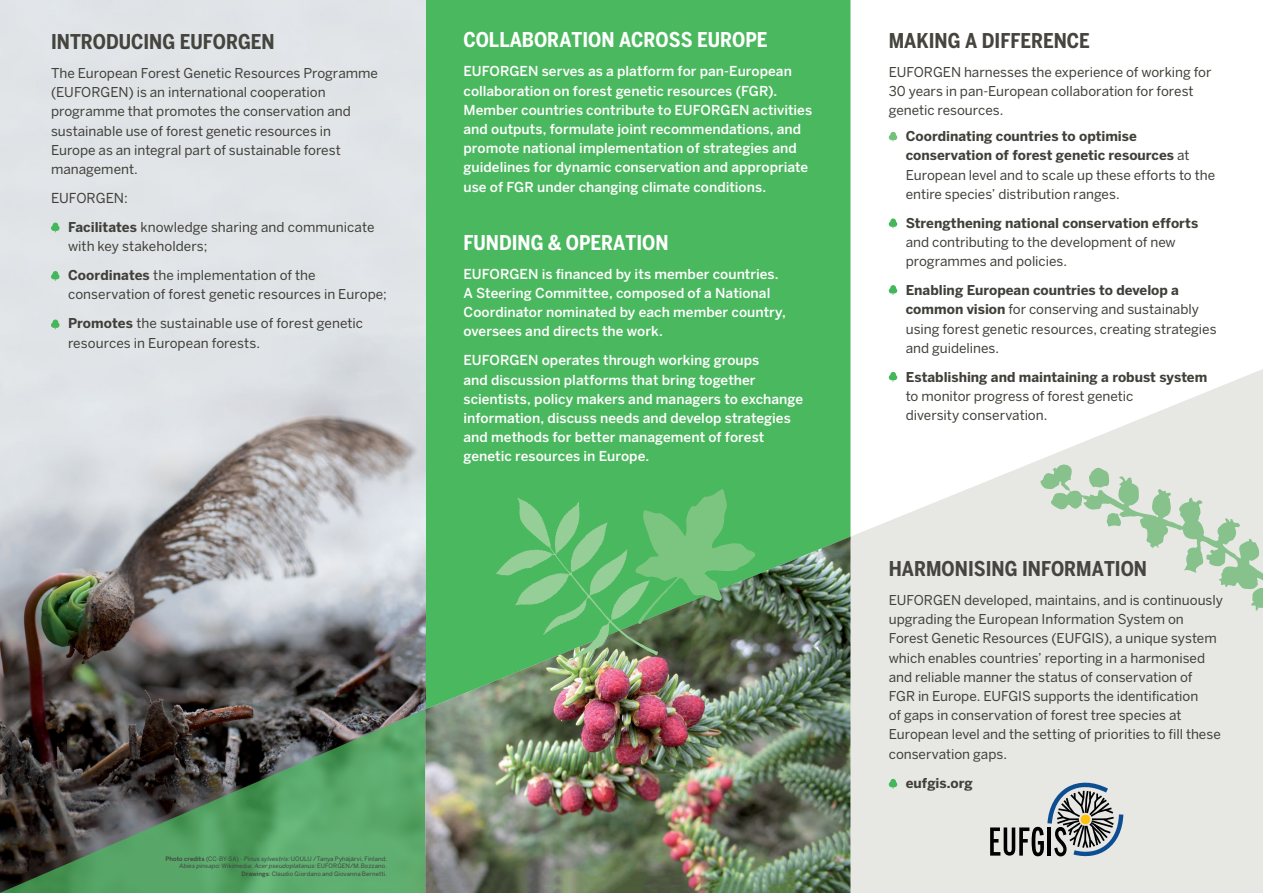
<style>
.page{position:relative;width:1263px;height:893px;background:#fff}
.page>*{position:absolute;margin:0;border:0;box-sizing:border-box;transform-origin:0 0}
.t1{font:700 20.25px "Benton Sans Cond";color:#45443e}
.t2{font:700 20.25px "Benton Sans Cond";color:#fff}
.t3{font:500 13.65px/19.2px "Benton Sans";letter-spacing:.005em;color:#fff}
.t4{font:13.65px "Benton Sans";letter-spacing:-.005em;color:#403f39}
.t5{font:13.5px/19.2px "Benton Sans";color:#403f39}
.t6{font:700 13.5px "Benton Sans";color:#403f39}
.t7{font:6px/7.2px "Benton Sans";letter-spacing:.015em;color:#414042;text-align:right}
.s1{font-weight:700}
.s2{font-weight:500}
.s3{font-style:italic}
.s4{font-size:13.65px}
</style>
<div class="page">
<svg style="left:850px;top:369px;width:413px;height:524px;fill:#e7e7e3"></svg>
<div style="left:425px;top:0;width:425px;height:537px;background:#4ab85e"></div>
<svg style="left:1040px;top:463px;width:223px;height:378px;background:#dfe4dc"></svg>
<svg style="left:1089px;top:467px;width:20px;height:21px"></svg>
<svg style="left:1106px;top:513px;width:15px;height:14px"></svg>
<svg style="left:1239px;top:565px;width:7px;height:7px"></svg>
<img style="left:0;top:0;width:425px;height:709px">
<svg style="left:0;top:709px;width:425px;height:184px;background:#4a6f4f"></svg>
<svg style="left:51px;top:223px;width:9px;height:9px"></svg>
<svg style="left:51px;top:271px;width:9px;height:10px"></svg>
<svg style="left:51px;top:319px;width:9px;height:10px"></svg>
<img style="left:425px;top:537px;width:425px;height:356px">
<svg style="left:495px;top:489px;width:260px;height:171px;background:#5eae67"></svg>
<svg style="left:889px;top:132px;width:8px;height:10px"></svg>
<svg style="left:889px;top:218px;width:8px;height:10px"></svg>
<svg style="left:889px;top:285px;width:8px;height:10px"></svg>
<svg style="left:889px;top:372px;width:8px;height:10px"></svg>
<svg style="left:889px;top:779px;width:8px;height:10px"></svg>
<svg style="left:990px;top:781px;width:133px;height:77px;background:#abafaf"></svg>
<h1 class="t1" style="left:51px;top:29px;width:225px">INTRODUCING EUFORGEN</h1>
<p class="t5" style="left:51px;top:63px;width:329px">The European Forest Genetic Resources Programme (EUFORGEN) is an international cooperation programme that promotes the conservation and sustainable use of forest genetic resources in Europe as an integral part of sustainable forest management.</p>
<p class="t4" style="left:51px;top:190px;width:78px">EUFORGEN:</p>
<p class="t5" style="left:68px;top:217px;width:308px"><span class="s1">Facilitates</span> knowledge sharing and communicate with key stakeholders;</p>
<p class="t5" style="left:68px;top:265px;width:320px"><span class="s1">Coordinates</span> the implementation of the conservation of forest genetic resources in Europe;</p>
<p class="t5" style="left:68px;top:314px;width:297px"><span class="s1">Promotes</span> the sustainable use of forest genetic resources in European forests.</p>
<h1 class="t2" style="left:463px;top:27px;width:306px">COLLABORATION ACROSS EUROPE</h1>
<p class="t3" style="left:463px;top:62px;width:350px">EUFORGEN serves as a platform for pan-European collaboration on forest genetic resources (FGR).<br>Member countries contribute to EUFORGEN activities and outputs, formulate joint recommendations, and promote national implementation of strategies and guidelines for dynamic conservation and appropriate use of FGR under changing climate conditions.</p>
<h1 class="t2" style="left:463px;top:230px;width:206px">FUNDING &amp; OPERATION</h1>
<p class="t3" style="left:463px;top:264px;width:324px">EUFORGEN is financed by its member countries.<br>A Steering Committee, composed of a National Coordinator nominated by each member country, oversees and directs the work.</p>
<p class="t3" style="left:463px;top:351px;width:341px">EUFORGEN operates through working groups<br>and discussion platforms that bring together scientists, policy makers and managers to exchange information, discuss needs and develop strategies and methods for better management of forest genetic resources in Europe.</p>
<p class="t7" style="left:165px;top:855px;width:223px"><span class="s2">Photo credits</span> (CC-BY-SA) - <span class="s3">Pinus sylvestris:</span>UOULU /Tanya Pyhäjärvi, Finland;<br><span class="s3">Abies pinsapo:</span>W i k i m e d i a ; <span class="s3">Acerpseudoplatanus:</span>E U FO R G E N / M . B oz z a n o .<br><span class="s2">Drawings</span>: Claudio Giordano and Giovanna Bernetti.</p>
<h1 class="t1" style="left:889px;top:28px;width:202px">MAKING A DIFFERENCE</h1>
<p class="t5" style="left:889px;top:62px;width:324px">EUFORGEN harnesses the experience of working for<br>30 years in pan-European collaboration for forest genetic resources<span class="s4">.</span></p>
<p class="t5" style="left:906px;top:127px;width:311px"><span class="s1">Coordinating countries to optimise conservation of forest genetic resources</span> at European level and to scale up these efforts to the entire species’ distribution ranges.</p>
<p class="t6" style="left:906px;top:214px;width:294px">Strengthening national conservation efforts</p>
<p class="t5" style="left:906px;top:232px;width:271px">and contributing to the development of new programmes and policies.</p>
<p class="t5" style="left:906px;top:280px;width:312px"><span class="s1">Enabling European countries to develop a common vision</span> for conserving and sustainably using forest genetic resources, creating strategies and guidelines.</p>
<p class="t6" style="left:906px;top:368px;width:303px">Establishing and maintaining a robust system</p>
<p class="t5" style="left:906px;top:386px;width:229px">to monitor progress of forest genetic diversity conservation.</p>
<h1 class="t1" style="left:889px;top:556px;width:260px">HARMONISING INFORMATION</h1>
<p class="t5" style="left:889px;top:590px;width:336px">EUFORGEN developed, maintains, and is continuously upgrading the European Information System on Forest Genetic Resources (EUFGIS), a unique system which enables countries’ reporting in a harmonised and reliable manner the status of conservation of<br>FGR in Europe. EUFGIS supports the identification<br>of gaps in conservation of forest tree species at European level and the setting of priorities to fill these conservation gaps.</p>
<p class="t6" style="left:906px;top:774px;width:69px">eufgis.org</p>
</div>
